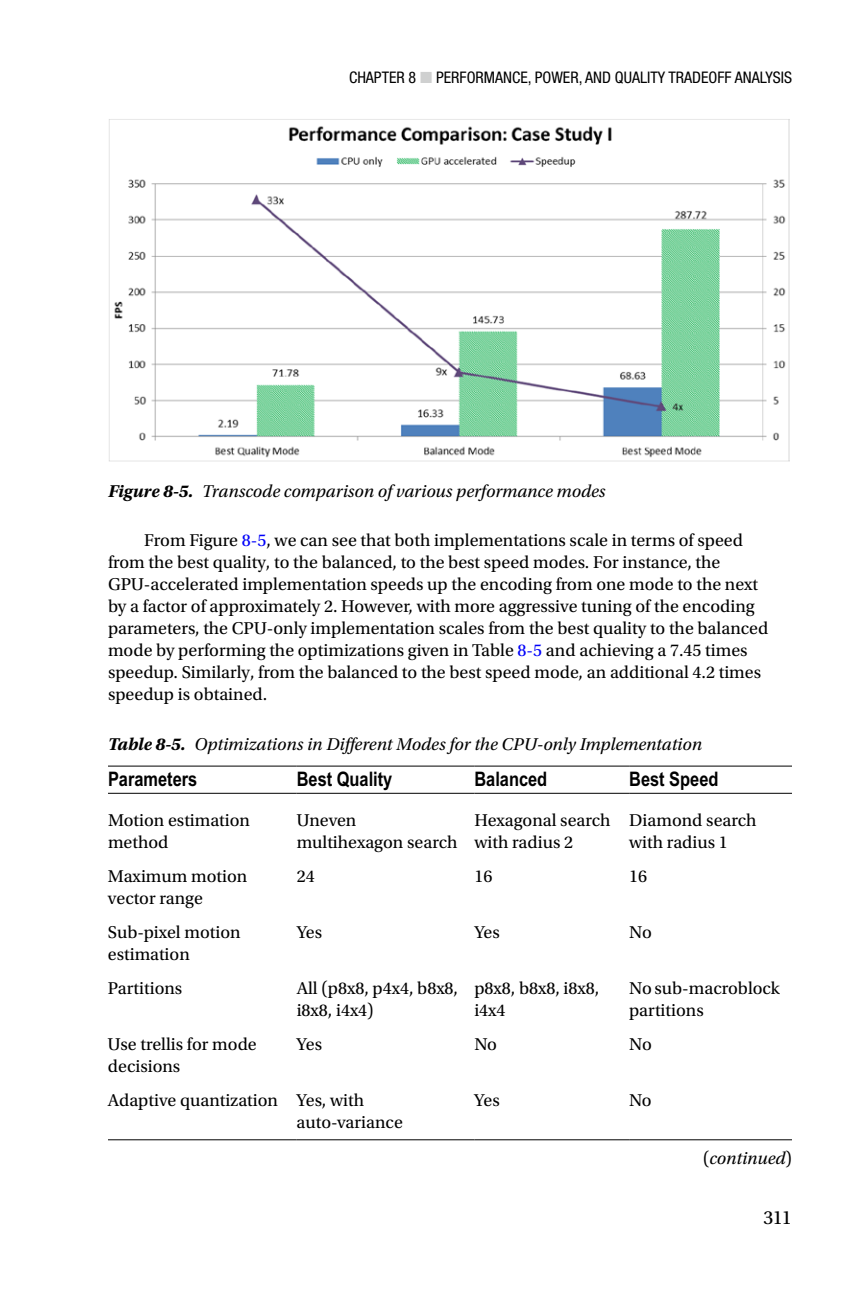
<style>
.page{position:relative;width:864px;height:1296px;background:#fff}
.page>*{position:absolute;margin:0;border:0;box-sizing:border-box;transform-origin:0 0}
.t1{font:700 20px "Arial Narrow";color:#000}
.t2{font:20px "Utopia Std";color:#000}
.t3{font:18px/22px "Utopia Std";color:#000}
.t4{font:italic 18px "Utopia Std";color:#000}
.t5{font:condensed 16px "Helvetica Neue";color:#000}
.s1{color:#cfd0d0}
.s2{font-weight:700}
.s3{color:#0000fa}
.s4{font-style:normal}
</style>
<div class="page">
<img style="left:109px;top:119px;width:680px;height:343px">
<hr style="left:108px;top:766px;width:189px;height:1px;background:#000">
<hr style="left:108px;top:793px;width:189px;height:1px;background:#000">
<hr style="left:297px;top:766px;width:177px;height:1px;background:#000">
<hr style="left:297px;top:793px;width:177px;height:1px;background:#000">
<hr style="left:474px;top:766px;width:155px;height:1px;background:#000">
<hr style="left:474px;top:793px;width:155px;height:1px;background:#000">
<hr style="left:629px;top:766px;width:163px;height:1px;background:#000">
<hr style="left:629px;top:793px;width:163px;height:1px;background:#000">
<hr style="left:108px;top:1139px;width:189px;height:1px;background:#000">
<hr style="left:297px;top:1139px;width:177px;height:1px;background:#000">
<hr style="left:474px;top:1139px;width:155px;height:1px;background:#000">
<hr style="left:629px;top:1139px;width:163px;height:1px;background:#000">
<p class="t5" style="left:349px;top:69px;width:444px">CHAPTER 8 <span class="s1">■</span> PERFORMANCE, POWER, AND QUALITY TRADEOFF ANALYSIS</p>
<p class="t4" style="left:108px;top:481px;width:499px"><span class="s2">Figure 8-5.</span> Transcode comparison of various performance modes</p>
<p class="t3" style="left:108px;top:529px;width:662px;text-indent:36px">From Figure <span class="s3">8-5</span>, we can see that both implementations scale in terms of speed from the best quality, to the balanced, to the best speed modes. For instance, the GPU-accelerated implementation speeds up the encoding from one mode to the next by a factor of approximately 2. However, with more aggressive tuning of the encoding parameters, the CPU-only implementation scales from the best quality to the balanced mode by performing the optimizations given in Table <span class="s3">8-5</span> and achieving a 7.45 times speedup. Similarly, from the balanced to the best speed mode, an additional 4.2 times speedup is obtained.</p>
<p class="t4" style="left:108px;top:734px;width:596px"><span class="s2">Table 8-5.</span> Optimizations in Different Modes for the CPU-only Implementation</p>
<p class="t1" style="left:108px;top:768px;width:91px">Parameters</p>
<p class="t1" style="left:297px;top:768px;width:97px">Best Quality</p>
<p class="t1" style="left:474px;top:768px;width:74px">Balanced</p>
<p class="t1" style="left:629px;top:768px;width:91px">Best Speed</p>
<p class="t3" style="left:108px;top:809px;width:144px">Motion estimation method</p>
<p class="t3" style="left:297px;top:809px;width:162px">Uneven multihexagon search</p>
<p class="t3" style="left:474px;top:809px;width:138px">Hexagonal search with radius 2</p>
<p class="t3" style="left:629px;top:809px;width:129px">Diamond search with radius 1</p>
<p class="t3" style="left:108px;top:865px;width:141px">Maximum motion vector range</p>
<p class="t3" style="left:297px;top:865px;width:19px">24</p>
<p class="t3" style="left:474px;top:865px;width:19px">16</p>
<p class="t3" style="left:629px;top:865px;width:19px">16</p>
<p class="t3" style="left:108px;top:921px;width:134px">Sub-pixel motion estimation</p>
<p class="t3" style="left:297px;top:921px;width:27px">Yes</p>
<p class="t3" style="left:474px;top:921px;width:27px">Yes</p>
<p class="t3" style="left:629px;top:921px;width:24px">No</p>
<p class="t3" style="left:108px;top:977px;width:76px">Partitions</p>
<p class="t3" style="left:297px;top:977px;width:163px">All (p8x8, p4x4, b8x8, i8x8, i4x4)</p>
<p class="t3" style="left:474px;top:977px;width:126px">p8x8, b8x8, i8x8, i4x4</p>
<p class="t3" style="left:629px;top:977px;width:152px">No sub-macroblock partitions</p>
<p class="t3" style="left:108px;top:1033px;width:150px">Use trellis for mode decisions</p>
<p class="t3" style="left:297px;top:1033px;width:27px">Yes</p>
<p class="t3" style="left:474px;top:1033px;width:24px">No</p>
<p class="t3" style="left:629px;top:1033px;width:24px">No</p>
<p class="t3" style="left:297px;top:1089px;width:108px;text-indent:-189px">Adaptive quantization Yes, with auto-variance</p>
<p class="t3" style="left:474px;top:1089px;width:27px">Yes</p>
<p class="t3" style="left:629px;top:1089px;width:24px">No</p>
<p class="t4" style="left:703px;top:1149px;width:90px"><span class="s4">(</span>continued<span class="s4">)</span></p>
<p class="t2" style="left:764px;top:1207px;width:30px">311</p>
</div>
